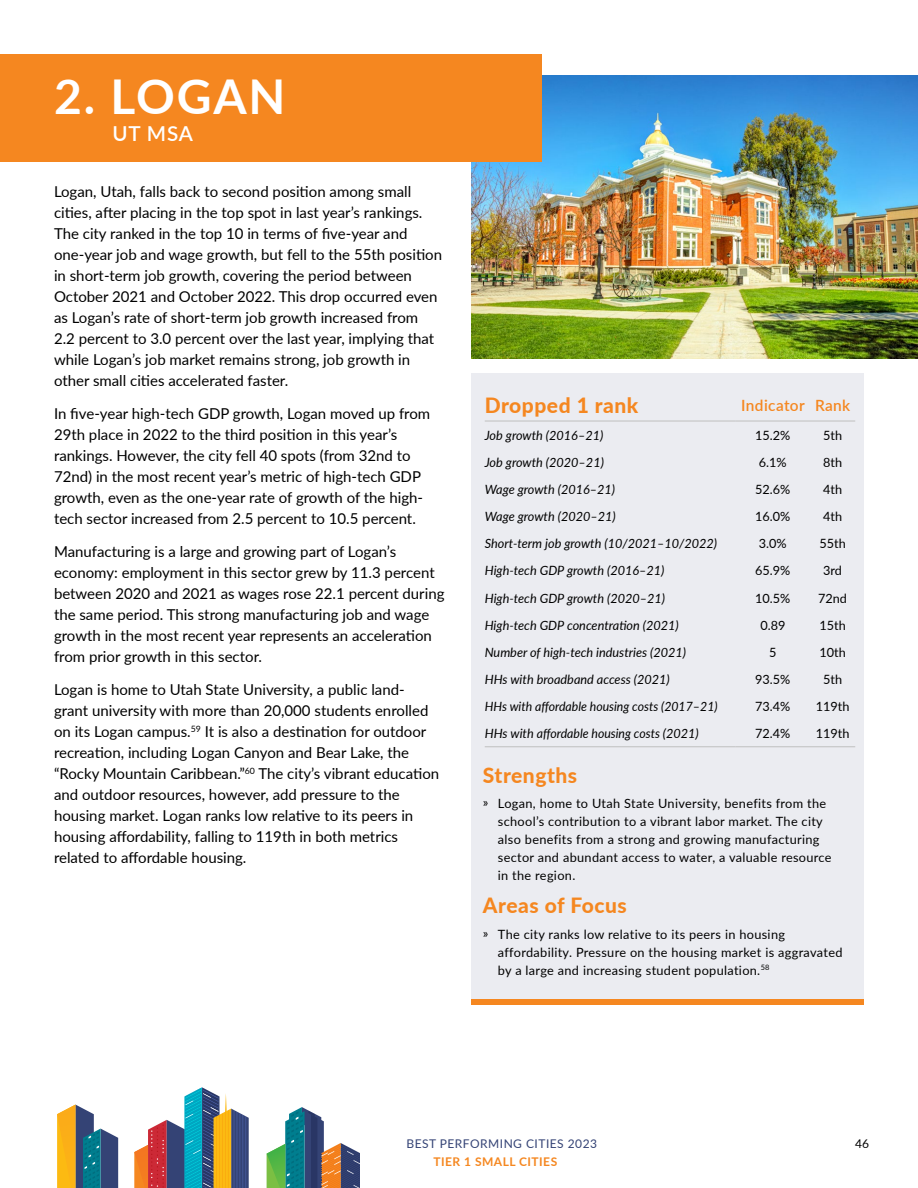
<style>
.page{position:relative;width:918px;height:1188px;background:#fff}
.page>*{position:absolute;margin:0;border:0;box-sizing:border-box;transform-origin:0 0}
.t1{font:700 48px "Lato";letter-spacing:.035em;color:#fff}
.t2{font:800 21px "Lato";letter-spacing:.025em;color:#f58720}
.t3{font:600 20.55px "Lato";color:#fff}
.t4{font:600 15.45px "Lato";letter-spacing:.025em;color:#f58720}
.t5{font:15px/21px "Lato";color:#000}
.t6{font:12.75px/18px "Lato";letter-spacing:.025em;color:#000}
.t7{font:italic 12.75px "Lato";color:#000}
.t8{font:italic 12.75px "Lato";color:#000;scale:.96 1}
.t9{font:12px "Lato";letter-spacing:.04em;color:#344375}
.t10{font:700 12px "Lato";letter-spacing:.04em;color:#f58720}
.t11{font:12px "Lato";color:#000}
</style>
<div class="page">
<svg style="left:134px;top:1087px;width:115px;height:101px"></svg>
<hr style="left:246px;top:1116px;width:1px;height:72px;background:#fff">
<svg style="left:267px;top:1107px;width:93px;height:81px"></svg>
<svg style="left:57px;top:1105px;width:61px;height:83px"></svg>
<img style="left:471px;top:75px;width:447px;height:283px">
<div style="left:0;top:54px;width:542px;height:108px;background:#f58720"></div>
<div style="left:471px;top:374px;width:393px;height:631px;background:#ebecf1"></div>
<hr style="left:485px;top:421px;width:251px;height:1px;background:#bfbfbf">
<hr style="left:736px;top:421px;width:74px;height:1px;background:#bfbfbf">
<hr style="left:810px;top:421px;width:45px;height:1px;background:#bfbfbf">
<hr style="left:485px;top:747px;width:251px;height:1px;background:#bfbfbf">
<hr style="left:736px;top:747px;width:74px;height:1px;background:#bfbfbf">
<hr style="left:810px;top:747px;width:45px;height:1px;background:#bfbfbf">
<div style="left:471px;top:1000px;width:393px;height:5px;background:#f58720"></div>
<h1 class="t1" style="left:54px;top:61px;width:233px">2. LOGAN</h1>
<h3 class="t3" style="left:112px;top:118px;width:82px">UT MSA</h3>
<p class="t5" style="left:54px;top:180px;width:390px">Logan, Utah, falls back to second position among small cities, after placing in the top spot in last year’s rankings.<br>The city ranked in the top 10 in terms of five-year and one-year job and wage growth, but fell to the 55th position in short-term job growth, covering the period between October 2021 and October 2022. This drop occurred even as Logan’s rate of short-term job growth increased from 2.2 percent to 3.0 percent over the last year, implying that while Logan’s job market remains strong, job growth in other small cities accelerated faster.</p>
<p class="t5" style="left:54px;top:402px;width:378px">In five-year high-tech GDP growth, Logan moved up from 29th place in 2022 to the third position in this year’s rankings. However, the city fell 40 spots (from 32nd to 72nd) in the most recent year’s metric of high-tech GDP growth, even as the one-year rate of growth of the high&shy;tech sector increased from 2.5 percent to 10.5 percent.</p>
<p class="t5" style="left:54px;top:540px;width:392px">Manufacturing is a large and growing part of Logan’s economy: employment in this sector grew by 11.3 percent between 2020 and 2021 as wages rose 22.1 percent during the same period. This strong manufacturing job and wage growth in the most recent year represents an acceleration from prior growth in this sector.</p>
<p class="t5" style="left:54px;top:678px;width:387px">Logan is home to Utah State University, a public land&shy;grant university with more than 20,000 students enrolled on its Logan campus.<sup>59</sup> It is also a destination for outdoor recreation, including Logan Canyon and Bear Lake, the “Rocky Mountain Caribbean.”<sup>60</sup> The city’s vibrant education and outdoor resources, however, add pressure to the housing market. Logan ranks low relative to its peers in housing affordability, falling to 119th in both metrics related to affordable housing.</p>
<h2 class="t2" style="left:485px;top:390px;width:155px">Dropped 1 rank</h2>
<p class="t4" style="left:741px;top:394px;width:111px">Indicator Rank</p>
<p class="t7" style="left:485px;top:426px;width:120px">Job growth (2016–21)</p>
<p class="t6" style="left:755px;top:426px;width:37px">15.2%</p>
<p class="t6" style="left:823px;top:426px;width:20px">5th</p>
<p class="t7" style="left:485px;top:453px;width:121px">Job growth (2020–21)</p>
<p class="t6" style="left:759px;top:453px;width:29px">6.1%</p>
<p class="t6" style="left:823px;top:453px;width:20px">8th</p>
<p class="t7" style="left:485px;top:480px;width:132px">Wage growth (2016–21)</p>
<p class="t6" style="left:755px;top:480px;width:37px">52.6%</p>
<p class="t6" style="left:823px;top:480px;width:20px">4th</p>
<p class="t7" style="left:485px;top:507px;width:133px">Wage growth (2020–21)</p>
<p class="t6" style="left:755px;top:507px;width:37px">16.0%</p>
<p class="t6" style="left:823px;top:507px;width:20px">4th</p>
<p class="t7" style="left:485px;top:535px;width:234px">Short-term job growth (10/2021–10/2022)</p>
<p class="t6" style="left:759px;top:534px;width:29px">3.0%</p>
<p class="t6" style="left:819px;top:534px;width:28px">55th</p>
<p class="t7" style="left:485px;top:562px;width:181px">High-tech GDP growth (2016–21)</p>
<p class="t6" style="left:755px;top:561px;width:37px">65.9%</p>
<p class="t6" style="left:823px;top:561px;width:20px">3rd</p>
<p class="t7" style="left:485px;top:589px;width:182px">High-tech GDP growth (2020–21)</p>
<p class="t6" style="left:755px;top:588px;width:37px">10.5%</p>
<p class="t6" style="left:818px;top:588px;width:30px">72nd</p>
<p class="t7" style="left:485px;top:616px;width:196px">High-tech GDP concentration (2021)</p>
<p class="t6" style="left:760px;top:616px;width:27px">0.89</p>
<p class="t6" style="left:819px;top:616px;width:28px">15th</p>
<p class="t7" style="left:485px;top:643px;width:203px">Number of high-tech industries (2021)</p>
<p class="t6" style="left:769px;top:643px;width:9px">5</p>
<p class="t6" style="left:819px;top:643px;width:28px">10th</p>
<p class="t7" style="left:485px;top:670px;width:187px">HHs with broadband access (2021)</p>
<p class="t6" style="left:755px;top:670px;width:37px">93.5%</p>
<p class="t6" style="left:823px;top:670px;width:20px">5th</p>
<p class="t8" style="left:485px;top:697px;width:244px">HHs with affordable housing costs (2017–21)</p>
<p class="t6" style="left:755px;top:697px;width:37px">73.4%</p>
<p class="t6" style="left:816px;top:697px;width:35px">119th</p>
<p class="t7" style="left:485px;top:725px;width:216px">HHs with affordable housing costs (2021)</p>
<p class="t6" style="left:755px;top:724px;width:37px">72.4%</p>
<p class="t6" style="left:816px;top:724px;width:35px">119th</p>
<h2 class="t2" style="left:483px;top:759px;width:96px">Strengths</h2>
<p class="t6" style="left:498px;top:794px;width:335px;text-indent:-15px">҉ Logan, home to Utah State University, benefits from the school’s contribution to a vibrant labor market. The city also benefits from a strong and growing manufacturing sector and abundant access to water, a valuable resource in the region.</p>
<h2 class="t2" style="left:483px;top:890px;width:145px">Areas of Focus</h2>
<p class="t6" style="left:498px;top:924px;width:346px;text-indent:-15px">҉ The city ranks low relative to its peers in housing affordability. Pressure on the housing market is aggravated by a large and increasing student population.<sup>58</sup></p>
<p class="t9" style="left:406px;top:1135px;width:192px">BEST PERFORMING CITIES 2023</p>
<p class="t11" style="left:855px;top:1135px;width:15px">46</p>
<p class="t10" style="left:434px;top:1153px;width:125px">TIER 1 SMALL CITIES</p>
</div>
